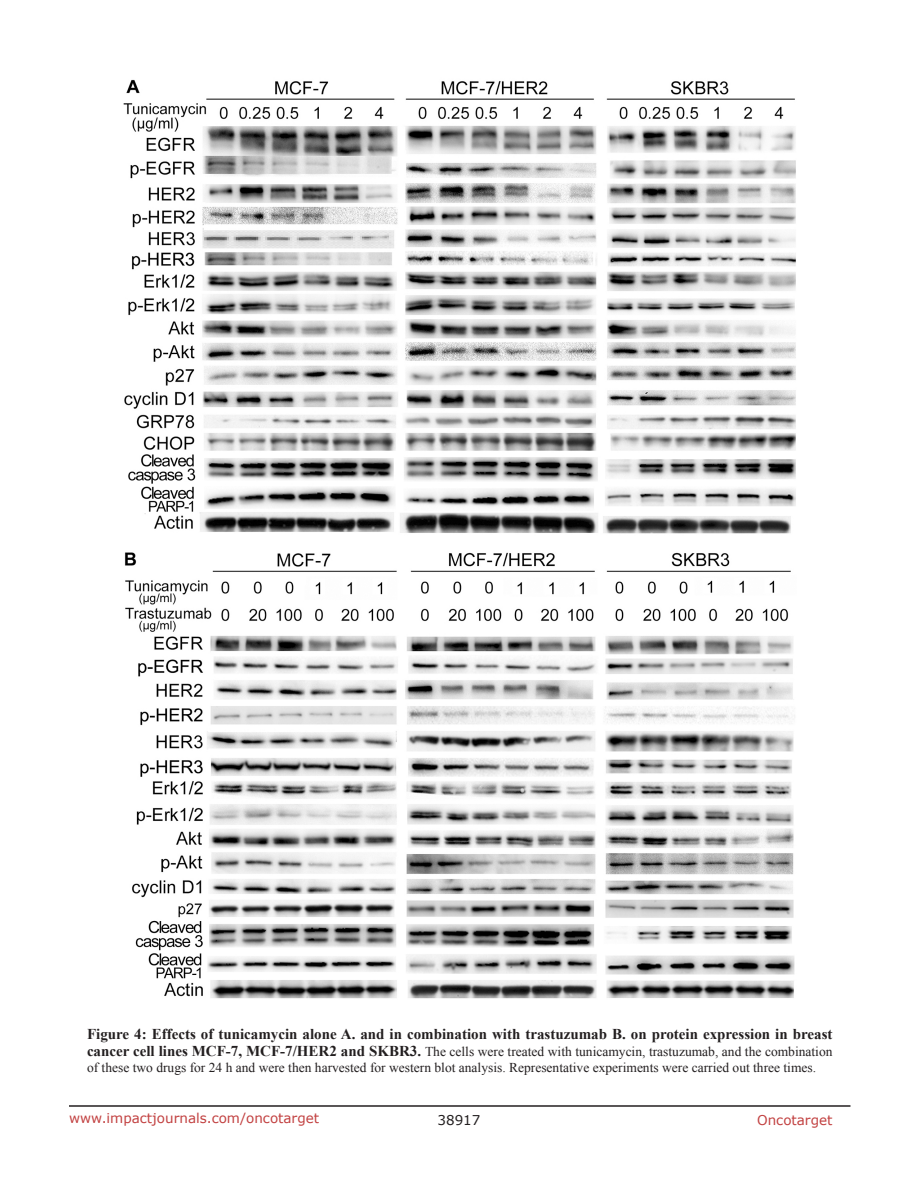
<style>
.page{position:relative;width:918px;height:1188px;background:#fff}
.page>*{position:absolute;margin:0;border:0;box-sizing:border-box;transform-origin:0 0}
.FigureText{font:700 15px "Times New Roman";color:#231f20}
.FigureText-2{font:13.5px/16.2px "Times New Roman";color:#231f20}
.t1{font:13.5px "Verdana";color:#c24141}
.t2{font:13.5px "Verdana";color:#231f20}
.s1{font-weight:700;font-size:15px}
</style>
<div class="page">
<hr style="left:69px;top:1105px;width:781px;height:2px;background:#231f20">
<img style="left:123px;top:79px;width:673px;height:920px">
<p class="FigureText" style="left:87px;top:1024px;width:747px">Figure 4: Effects of tunicamycin alone A. and in combination with trastuzumab B. on protein expression in breast</p>
<p class="FigureText-2" style="left:87px;top:1043px;width:747px"><span class="s1">cancer cell lines MCF-7, MCF-7/HER2 and SKBR3.</span> The cells were treated with tunicamycin, trastuzumab, and the combination of these two drugs for 24 h and were then harvested for western blot analysis. Representative experiments were carried out three times.</p>
<p class="t1" style="left:69px;top:1109px;width:252px">www.impactjournals.com/oncotarget</p>
<p class="t2" style="left:438px;top:1111px;width:44px">38917</p>
<p class="t1" style="left:757px;top:1111px;width:77px">Oncotarget</p>
</div>
